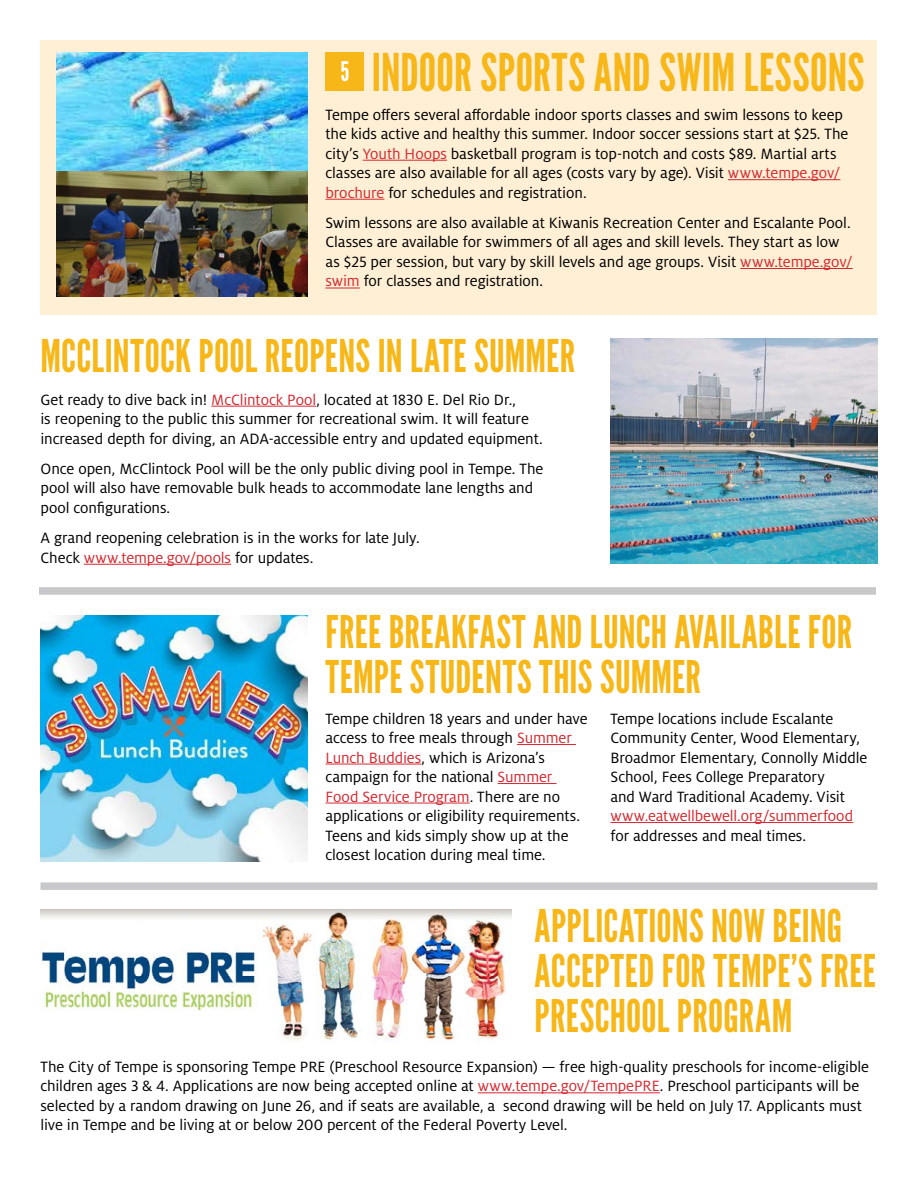
<style>
.page{position:relative;width:918px;height:1188px;background:#fff}
.page>*{position:absolute;margin:0;border:0;box-sizing:border-box;transform-origin:0 0}
.t1{font:51.9px "League Gothic";letter-spacing:.01em;color:#f7b718;scale:.95 1}
.t2{font:45px/45px "League Gothic";letter-spacing:.01em;color:#f7b718;scale:.95 1}
.t3{font:27px "League Gothic";color:#fff;scale:.95 1}
.t4{font:16.5px/19.5px "Milo OT";letter-spacing:-.005em;color:#000}
.t5{font:16.5px "Milo OT";letter-spacing:-.005em;color:#d52931}
.s1{color:#d52931}
</style>
<div class="page">
<div style="left:40px;top:40px;width:838px;height:275px;background:#feefd5"></div>
<hr style="left:363px;top:160px;width:84px;height:1px;background:#d52931">
<hr style="left:728px;top:179px;width:112px;height:1px;background:#d52931">
<hr style="left:326px;top:199px;width:58px;height:1px;background:#d52931">
<hr style="left:740px;top:268px;width:113px;height:1px;background:#d52931">
<hr style="left:326px;top:287px;width:34px;height:2px;background:#d52931">
<hr style="left:211px;top:406px;width:105px;height:1px;background:#d52931">
<hr style="left:84px;top:564px;width:147px;height:1px;background:#d52931">
<img style="left:56px;top:52px;width:252px;height:245px">
<img style="left:610px;top:339px;width:268px;height:225px">
<div style="left:39px;top:587px;width:837px;height:8px;background:#c7c8ca"></div>
<div style="left:40px;top:882px;width:838px;height:8px;background:#c7c8ca"></div>
<hr style="left:517px;top:744px;width:59px;height:1px;background:#d52931">
<hr style="left:326px;top:764px;width:95px;height:1px;background:#d52931">
<hr style="left:498px;top:783px;width:59px;height:1px;background:#d52931">
<hr style="left:326px;top:803px;width:144px;height:1px;background:#d52931">
<hr style="left:610px;top:822px;width:243px;height:1px;background:#d52931">
<img style="left:40px;top:615px;width:268px;height:247px">
<img style="left:40px;top:909px;width:471px;height:132px">
<hr style="left:478px;top:1092px;width:182px;height:1px;background:#d52931">
<div style="left:326px;top:52px;width:38px;height:39px;background:#f7b718"></div>
<h3 class="t3" style="left:341px;top:55px;width:11px">5</h3>
<h1 class="t1" style="left:372px;top:41px;width:520px">INDOOR SPORTS AND SWIM LESSONS</h1>
<p class="t4" style="left:326px;top:105px;width:525px">Tempe offers several affordable indoor sports classes and swim lessons to keep the kids active and healthy this summer. Indoor soccer sessions start at $25. The city’s <span class="s1">Youth Hoops</span> basketball program is top-notch and costs $89. Martial arts classes are also available for all ages (costs vary by age). Visit <span class="s1">www.tempe.gov/ brochure</span> for schedules and registration.</p>
<p class="t4" style="left:326px;top:213px;width:529px">Swim lessons are also available at Kiwanis Recreation Center and Escalante Pool.<br>Classes are available for swimmers of all ages and skill levels. They start as low as $25 per session, but vary by skill levels and age groups. Visit <span class="s1">www.tempe.gov/ swim</span> for classes and registration.</p>
<h2 class="t2" style="left:40px;top:334px;width:564px">MCCLINTOCK POOL REOPENS IN LATE SUMMER</h2>
<p class="t4" style="left:40px;top:390px;width:504px">Get ready to dive back in! <span class="s1">McClintock Pool</span>, located at 1830 E. Del Rio Dr.,<br>is reopening to the public this summer for recreational swim. It will feature increased depth for diving, an ADA-accessible entry and updated equipment.</p>
<p class="t4" style="left:40px;top:459px;width:504px">Once open, McClintock Pool will be the only public diving pool in Tempe. The pool will also have removable bulk heads to accommodate lane lengths and pool configurations.</p>
<p class="t4" style="left:40px;top:528px;width:381px">A grand reopening celebration is in the works for late July.<br>Check <span class="s1">www.tempe.gov/pools</span> for updates.</p>
<h2 class="t2" style="left:326px;top:610px;width:556px">FREE BREAKFAST AND LUNCH AVAILABLE FOR<br>TEMPE STUDENTS THIS SUMMER</h2>
<p class="t4" style="left:326px;top:709px;width:264px">Tempe children 18 years and under have access to free meals through <span class="s1">Summer Lunch Buddies</span>, which is Arizona’s campaign for the national <span class="s1">Summer Food Service Program</span>. There are no applications or eligibility requirements.<br>Teens and kids simply show up at the closest location during meal time.</p>
<p class="t4" style="left:610px;top:709px;width:258px">Tempe locations include Escalante Community Center, Wood Elementary, Broadmor Elementary, Connolly Middle School, Fees College Preparatory<br>and Ward Traditional Academy. Visit</p>
<p class="t5" style="left:610px;top:807px;width:244px">www.eatwellbewell.org/summerfood</p>
<p class="t4" style="left:610px;top:826px;width:197px">for addresses and meal times.</p>
<h2 class="t2" style="left:535px;top:904px;width:361px">APPLICATIONS NOW BEING<br>ACCEPTED FOR TEMPE’S FREE<br>PRESCHOOL PROGRAM</h2>
<p class="t4" style="left:40px;top:1057px;width:830px">The City of Tempe is sponsoring Tempe PRE (Preschool Resource Expansion) — free high-quality preschools for income-eligible children ages 3 &amp; 4. Applications are now being accepted online at <span class="s1">www.tempe.gov/TempePRE</span>. Preschool participants will be selected by a random drawing on June 26, and if seats are available, a second drawing will be held on July 17. Applicants must live in Tempe and be living at or below 200 percent of the Federal Poverty Level.</p>
</div>
